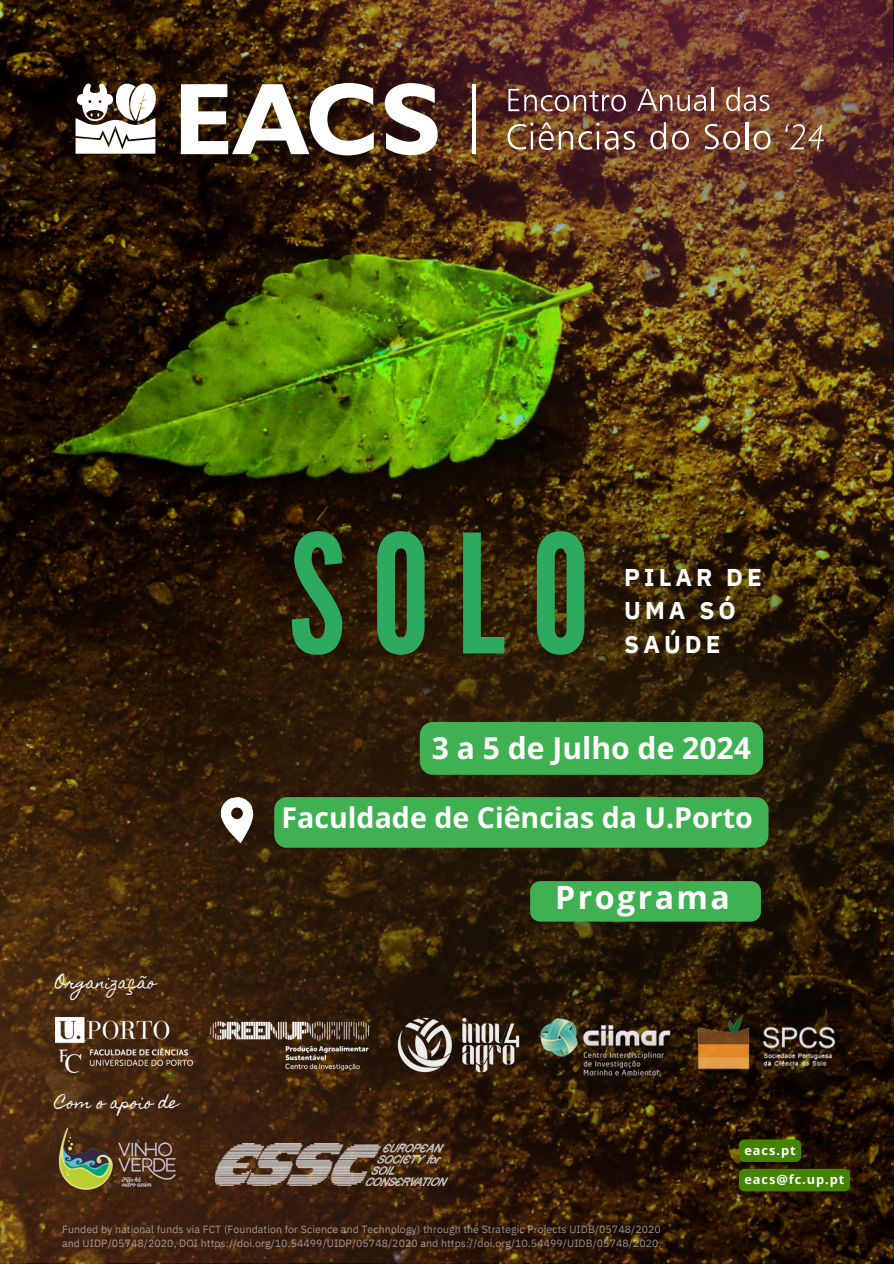
<style>
.page{position:relative;width:894px;height:1264px;background:#fff}
.page>*{position:absolute;margin:0;border:0;box-sizing:border-box;transform-origin:0 0}
.t1{font:164.4px "League Gothic";color:#2eaa60}
.t2{font:700 32.1px "Open Sans";letter-spacing:.075em;color:#fff}
.t3{font:700 30px "Open Sans";color:#fff}
.t4{font:700 28.5px "Open Sans";color:#fff}
.t5{font:700 24.15px/33.2px "IBM Plex Sans";letter-spacing:.165em;color:#fff}
.t6{font:15.45px "Homemade Apple";color:#fff}
.t7{font:700 12.75px "Open Sans";letter-spacing:.075em;color:#fff}
.t8{font:10.5px/14.1px "IBM Plex Sans";letter-spacing:.01em;color:#e6e6e6}
</style>
<div class="page">
<img style="left:0;top:569px;width:893px;height:694px">
<img style="left:151px;top:569px;width:742px;height:48px">
<img style="left:0;top:0;width:893px;height:569px">
<img style="left:55px;top:1017px;width:137px;height:54px">
<img style="left:206px;top:1018px;width:167px;height:54px">
<img style="left:395px;top:1015px;width:127px;height:59px">
<img style="left:688px;top:1009px;width:64px;height:78px">
<img style="left:759px;top:1003px;width:80px;height:81px">
<img style="left:539px;top:1011px;width:39px;height:68px">
<img style="left:578px;top:1011px;width:93px;height:68px">
<img style="left:215px;top:1143px;width:232px;height:42px">
<img style="left:58px;top:1127px;width:117px;height:62px">
<svg style="left:75px;top:83px;width:83px;height:71px"></svg>
<svg style="left:221px;top:797px;width:32px;height:46px"></svg>
<svg style="left:181px;top:83px;width:193px;height:72px"></svg>
<svg style="left:384px;top:83px;width:53px;height:72px"></svg>
<hr style="left:473px;top:84px;width:2px;height:69px;background:#fff">
<svg style="left:508px;top:89px;width:117px;height:23px;background:#7b5454"></svg>
<img style="left:507px;top:123px;width:128px;height:27px">
<svg style="left:650px;top:122px;width:38px;height:28px"></svg>
<svg style="left:637px;top:89px;width:68px;height:22px"></svg>
<hr style="left:710px;top:87px;width:2px;height:24px;background:#fff">
<div style="left:274px;top:797px;width:494px;height:50px;background:#40b152"></div>
<div style="left:420px;top:722px;width:343px;height:52px;background:#40b152"></div>
<div style="left:530px;top:881px;width:230px;height:40px;background:#40b152;border-radius:10px"></div>
<svg style="left:704px;top:124px;width:36px;height:26px"></svg>
<hr style="left:745px;top:122px;width:2px;height:27px;background:#fff">
<svg style="left:753px;top:131px;width:17px;height:19px"></svg>
<svg style="left:726px;top:87px;width:43px;height:24px"></svg>
<div style="left:738px;top:1168px;width:111px;height:23px;background:#438402;border-radius:6px"></div>
<div style="left:738px;top:1139px;width:63px;height:22px;background:#438402;border-radius:6px"></div>
<svg style="left:785px;top:124px;width:38px;height:25px"></svg>
<p class="t1" style="left:289px;top:499px;width:302px">SOLO</p>
<p class="t5" style="left:624px;top:560px;width:139px">PILAR DE<br>UMA SÓ</p>
<p class="t5" style="left:624px;top:627px;width:98px">SAÚDE</p>
<h1 class="t3" style="left:432px;top:726px;width:320px">3 a 5 de Julho de 2024</h1>
<p class="t4" style="left:281px;top:798px;width:473px">Faculdade de Ciências da U.Porto</p>
<p class="t6" style="left:55px;top:973px;width:102px">Organização</p>
<p class="t2" style="left:555px;top:875px;width:176px">Programa</p>
<p class="t6" style="left:55px;top:1093px;width:125px">Com o apoio de</p>
<p class="t8" style="left:62px;top:1222px;width:600px">Funded by national funds via FCT (Foundation for Science and Technology) through the Strategic Projects UIDB/05748/2020 and UIDP/05748/2020, DOI https://doi.org/10.54499/UIDP/05748/2020 and https://doi.org/10.54499/UIDB/05748/2020.</p>
<p class="t7" style="left:744px;top:1141px;width:53px">eacs.pt</p>
<p class="t7" style="left:744px;top:1170px;width:101px">eacs@fc.up.pt</p>
</div>
